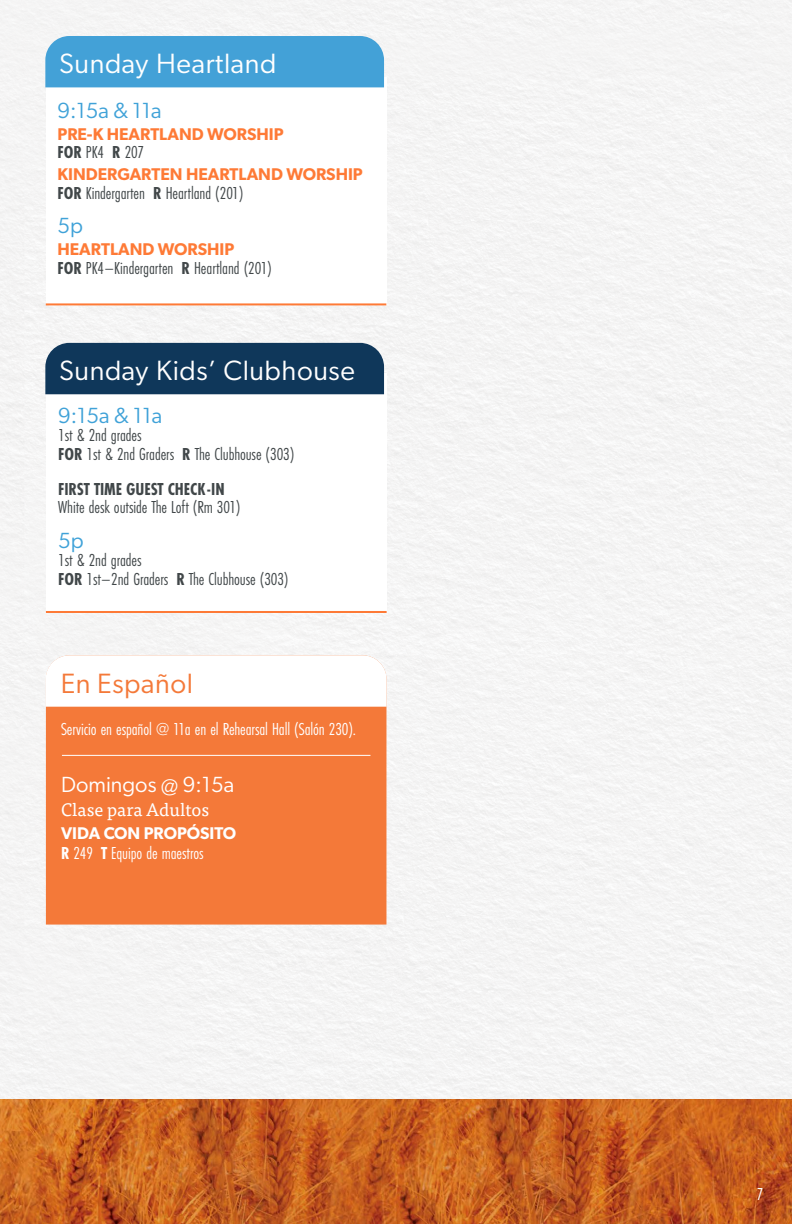
<style>
.page{position:relative;width:792px;height:1224px;background:#fff}
.page>*{position:absolute;margin:0;border:0;box-sizing:border-box;transform-origin:0 0}
.t1{font:28px "Gibson";letter-spacing:.02em;color:#fff}
.t2{font:28px "Gibson";letter-spacing:.02em;color:#f47939}
.t3{font:22px "Gibson";color:#40a2d8}
.t4{font:22px "Gibson";color:#fff}
.t5{font:18px/18.4px "Futura PT Cond";letter-spacing:-.005em;color:#414749}
.t6{font:18px "Futura PT Cond";letter-spacing:-.005em;color:#fff}
.t7{font:700 18px "Futura PT Cond";letter-spacing:-.005em;color:#414749}
.t8{font:18px "Tisa Pro";color:#feffff}
.t9{font:600 17px "Gibson";color:#fe7a36}
.t10{font:600 17px "Gibson";color:#feffff}
.s1{font-weight:700}
</style>
<div class="page">
<div style="left:0;top:0;width:792px;height:1100px;background:#f4f4f4"></div>
<svg style="left:0;top:1100px;width:792px;height:124px;background:#c46020"></svg>
<div style="left:46px;top:78px;width:340px;height:227px;background:#fff"></div>
<hr style="left:46px;top:303px;width:340px;height:2px;background:#fe7a36">
<div style="left:45px;top:36px;width:339px;height:51px;background:#43a1d7"></div>
<div style="left:46px;top:374px;width:340px;height:238px;background:#fff"></div>
<hr style="left:46px;top:611px;width:341px;height:2px;background:#fe7a36">
<div style="left:45px;top:343px;width:339px;height:51px;background:#0f375a"></div>
<div style="left:46px;top:707px;width:340px;height:218px;background:#f47939"></div>
<svg style="left:46px;top:655px;width:341px;height:52px"></svg>
<hr style="left:62px;top:755px;width:308px;height:1px;background:#fff">
<h1 class="t1" style="left:59px;top:46px;width:219px">Sunday Heartland</h1>
<p class="t3" style="left:58px;top:97px;width:106px">9:15a &amp; 11a</p>
<p class="t9" style="left:58px;top:124px;width:228px">PRE-K HEARTLAND WORSHIP</p>
<p class="t5" style="left:58px;top:143px;width:88px"><span class="s1">FOR</span> PK4 <span class="s1">R</span> 207</p>
<p class="t9" style="left:58px;top:164px;width:307px">KINDERGARTEN HEARTLAND WORSHIP</p>
<p class="t5" style="left:58px;top:184px;width:187px"><span class="s1">FOR</span> Kindergarten <span class="s1">R</span> Heartland (201)</p>
<p class="t3" style="left:58px;top:212px;width:27px">5p</p>
<p class="t9" style="left:58px;top:239px;width:178px">HEARTLAND WORSHIP</p>
<p class="t5" style="left:58px;top:258px;width:216px"><span class="s1">FOR</span> PK4–Kindergarten <span class="s1">R</span> Heartland (201)</p>
<h1 class="t1" style="left:59px;top:353px;width:297px">Sunday Kids’ Clubhouse</h1>
<p class="t3" style="left:58px;top:402px;width:106px">9:15a &amp; 11a</p>
<p class="t5" style="left:58px;top:426px;width:238px">1st &amp; 2nd grades<br><span class="s1">FOR</span> 1st &amp; 2nd Graders <span class="s1">R</span> The Clubhouse (303)</p>
<p class="t7" style="left:58px;top:479px;width:168px">FIRST TIME GUEST CHECK-IN</p>
<p class="t5" style="left:58px;top:498px;width:184px">White desk outside The Loft (Rm 301)</p>
<p class="t3" style="left:58px;top:527px;width:27px">5p</p>
<p class="t5" style="left:58px;top:551px;width:232px">1st &amp; 2nd grades<br><span class="s1">FOR</span> 1st–2nd Graders <span class="s1">R</span> The Clubhouse (303)</p>
<h1 class="t2" style="left:61px;top:667px;width:134px">En Español</h1>
<p class="t6" style="left:61px;top:719px;width:297px">Servicio en español @ 11a en el Rehearsal Hall (Salón 230).</p>
<p class="t4" style="left:61px;top:771px;width:175px">Domingos @ 9:15a</p>
<p class="t8" style="left:61px;top:796px;width:150px">Clase para Adultos</p>
<p class="t10" style="left:61px;top:823px;width:176px">VIDA CON PROPÓSITO</p>
<p class="t6" style="left:61px;top:842px;width:144px"><span class="s1">R</span> 249 <span class="s1">T</span> Equipo de maestros</p>
<p class="t6" style="left:757px;top:1183px;width:8px">7</p>
</div>
